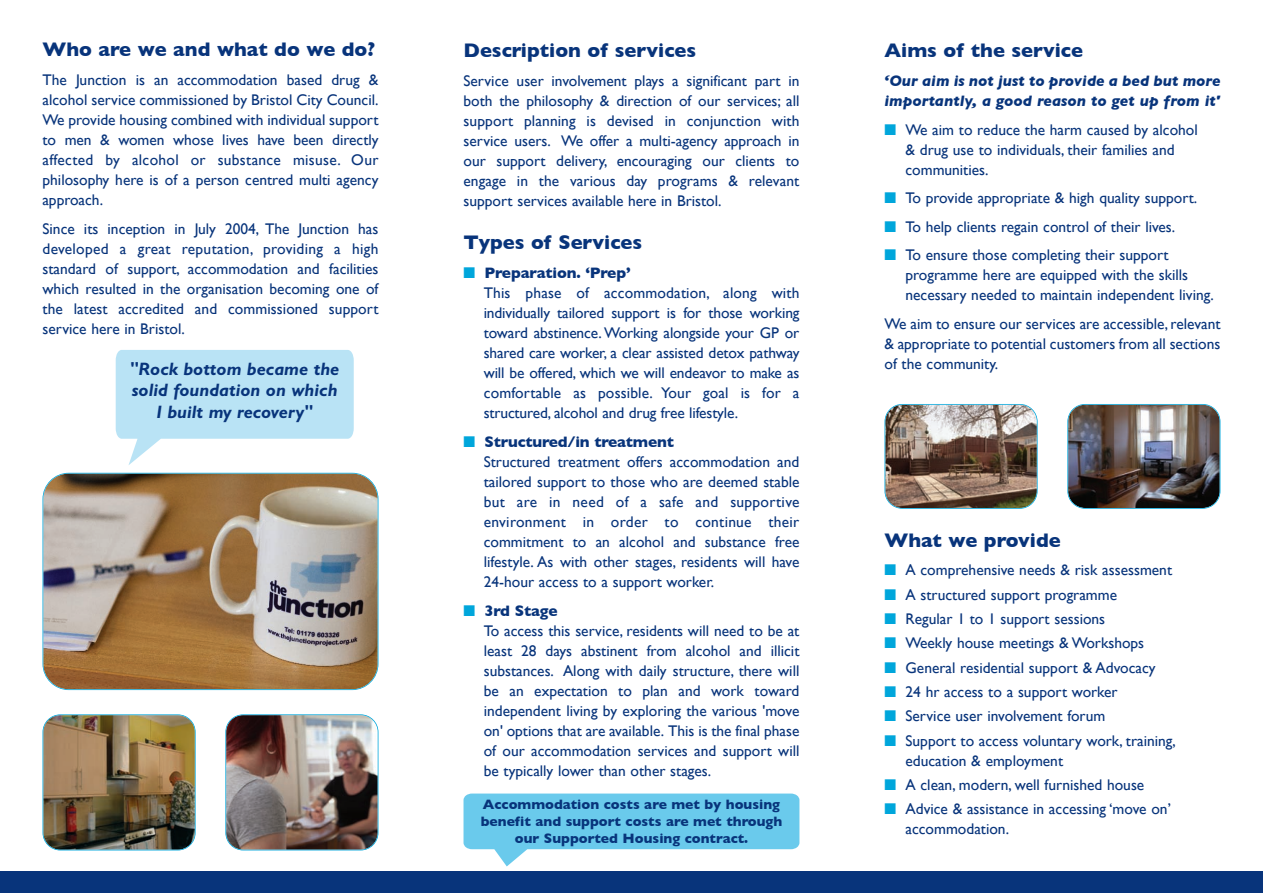
<style>
.page{position:relative;width:1263px;height:893px;background:#fff}
.page>*{position:absolute;margin:0;border:0;box-sizing:border-box;transform-origin:0 0}
.t1{font:700 20.1px "Gill Sans";color:#08347b}
.t2{font:italic 700 18px/21.6px "Gill Sans";color:#08347b;text-align:center}
.t3{font:15.45px/20.1px "Gill Sans";color:#08347b}
.t4{font:italic 700 15.45px/20.1px "Gill Sans";color:#08347b}
.t5{font:700 13.95px/17px "Gill Sans";color:#08347b;text-align:center}
.s1{color:#00a6db}
.s2{font-weight:700}
</style>
<div class="page">
<div style="left:0;top:872px;width:1263px;height:21px;background:#08347b"></div>
<img style="left:885px;top:405px;width:152px;height:103px;border-radius:17px">
<div style="left:884px;top:404px;width:153px;height:105px;border:2px solid #00a6db;border-radius:18px"></div>
<img style="left:1068px;top:405px;width:152px;height:103px;border-radius:17px">
<div style="left:1067px;top:404px;width:153px;height:105px;border:2px solid #00a6db;border-radius:18px"></div>
<img style="left:43px;top:474px;width:335px;height:215px;border-radius:26px">
<div style="left:43px;top:473px;width:335px;height:217px;border:2px solid #00a6db;border-radius:26px"></div>
<img style="left:43px;top:715px;width:152px;height:135px;border-radius:17px">
<div style="left:43px;top:714px;width:153px;height:136px;border:2px solid #00a6db;border-radius:18px"></div>
<img style="left:226px;top:715px;width:152px;height:135px;border-radius:17px">
<div style="left:225px;top:714px;width:153px;height:136px;border:2px solid #00a6db;border-radius:18px"></div>
<svg style="left:463px;top:793px;width:336px;height:73px"></svg>
<svg style="left:116px;top:350px;width:238px;height:115px"></svg>
<h1 class="t1" style="left:43px;top:38px;width:334px">Who are we and what do we do?</h1>
<p class="t3" style="left:43px;top:69px;width:337px;text-align:justify">The Junction is an accommodation based drug &amp; alcohol service commissioned by Bristol City Council.<br>We provide housing combined with individual support to men &amp; women whose lives have been directly affected by alcohol or substance misuse. Our philosophy here is of a person centred multi agency approach.</p>
<p class="t3" style="left:43px;top:218px;width:337px;text-align:justify">Since its inception in July 2004, The Junction has developed a great reputation, providing a high standard of support, accommodation and facilities which resulted in the organisation becoming one of the latest accredited and commissioned support service here in Bristol.</p>
<p class="t2" style="left:130px;top:359px;width:211px">"Rock bottom became the solid foundation on which<br>I built my recovery"</p>
<h1 class="t1" style="left:463px;top:39px;width:234px">Description of services</h1>
<p class="t3" style="left:463px;top:71px;width:338px;text-align:justify">Service user involvement plays a significant part in both the philosophy &amp; direction of our services; all support planning is devised in conjunction with service users. We offer a multi-agency approach in our support delivery, encouraging our clients to engage in the various day programs &amp; relevant support services available here in Bristol.</p>
<h1 class="t1" style="left:463px;top:231px;width:180px">Types of Services</h1>
<p class="t3" style="left:484px;top:263px;width:317px;text-indent:-20px"><span class="s1">■</span> <span class="s2">Preparation. ‘Prep’<br></span>This phase of accommodation, along with individually tailored support is for those working toward abstinence. Working alongside your GP or shared care worker, a clear assisted detox pathway will be offered, which we will endeavor to make as comfortable as possible. Your goal is for a structured, alcohol and drug free lifestyle.</p>
<p class="t3" style="left:484px;top:432px;width:317px;text-indent:-20px"><span class="s1">■</span> <span class="s2">Structured/in treatment<br></span>Structured treatment offers accommodation and tailored support to those who are deemed stable but are in need of a safe and supportive environment in order to continue their commitment to an alcohol and substance free lifestyle. As with other stages, residents will have 24-hour access to a support worker.</p>
<p class="t3" style="left:484px;top:601px;width:317px;text-indent:-20px"><span class="s1">■</span> <span class="s2">3rd Stage<br></span>To access this service, residents will need to be at least 28 days abstinent from alcohol and illicit substances. Along with daily structure, there will be an expectation to plan and work toward independent living by exploring the various 'move on' options that are available. This is the final phase of our accommodation services and support will be typically lower than other stages.</p>
<p class="t5" style="left:481px;top:796px;width:303px">Accommodation costs are met by housing benefit and support costs are met through our Supported Housing contract.</p>
<h1 class="t1" style="left:884px;top:39px;width:200px">Aims of the service</h1>
<p class="t4" style="left:884px;top:71px;width:337px">‘Our aim is not just to provide a bed but more importantly, a good reason to get up from it'</p>
<p class="t3" style="left:905px;top:119px;width:294px;text-indent:-21px"><span class="s1">■</span> We aim to reduce the harm caused by alcohol &amp; drug use to individuals, their families and communities.</p>
<p class="t3" style="left:884px;top:188px;width:314px"><span class="s1">■</span> To provide appropriate &amp; high quality support.</p>
<p class="t3" style="left:884px;top:216px;width:292px"><span class="s1">■</span> To help clients regain control of their lives.</p>
<p class="t3" style="left:905px;top:245px;width:310px;text-indent:-21px"><span class="s1">■</span> To ensure those completing their support programme here are equipped with the skills necessary needed to maintain independent living.</p>
<p class="t3" style="left:884px;top:314px;width:337px;text-align:justify">We aim to ensure our services are accessible, relevant &amp; appropriate to potential customers from all sections of the community.</p>
<h1 class="t1" style="left:884px;top:528px;width:178px">What we provide</h1>
<p class="t3" style="left:884px;top:560px;width:289px"><span class="s1">■</span> A comprehensive needs &amp; risk assessment</p>
<p class="t3" style="left:884px;top:584px;width:234px"><span class="s1">■</span> A structured support programme</p>
<p class="t3" style="left:884px;top:609px;width:222px"><span class="s1">■</span> Regular 1 to 1 support sessions</p>
<p class="t3" style="left:884px;top:633px;width:261px"><span class="s1">■</span> Weekly house meetings &amp; Workshops</p>
<p class="t3" style="left:884px;top:657px;width:273px"><span class="s1">■</span> General residential support &amp; Advocacy</p>
<p class="t3" style="left:884px;top:681px;width:235px"><span class="s1">■</span> 24 hr access to a support worker</p>
<p class="t3" style="left:884px;top:706px;width:222px"><span class="s1">■</span> Service user involvement forum</p>
<p class="t3" style="left:905px;top:730px;width:272px;text-indent:-21px"><span class="s1">■</span> Support to access voluntary work, training, education &amp; employment</p>
<p class="t3" style="left:884px;top:774px;width:261px"><span class="s1">■</span> A clean, modern, well furnished house</p>
<p class="t3" style="left:905px;top:799px;width:267px;text-indent:-21px"><span class="s1">■</span> Advice &amp; assistance in accessing ‘move on’ accommodation.</p>
</div>
